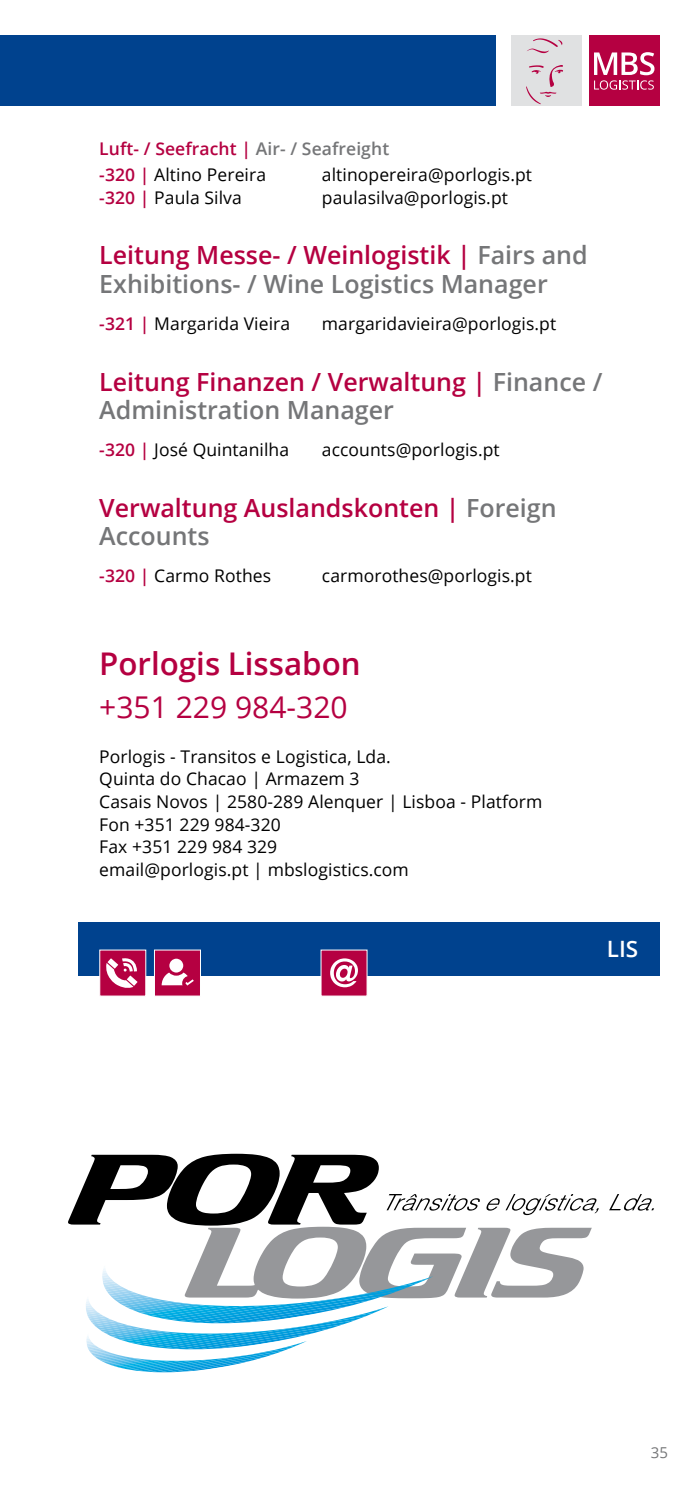
<style>
.page{position:relative;width:695px;height:1489px;background:#fff}
.page>*{position:absolute;margin:0;border:0;box-sizing:border-box;transform-origin:0 0}
.t1{font:600 31.25px "Open Sans";color:#b50041}
.t2{font:30px "Open Sans";color:#b50041}
.t3{font:600 25px/28.8px "Open Sans";color:#757678}
.t4{font:600 25px/28.8px "Open Sans";color:#b50041}
.t5{font:600 22.5px "Open Sans";color:#fff}
.t6{font:17.5px/22.5px "Open Sans";letter-spacing:.005em;color:#000}
.t7{font:600 17.5px/26px "Open Sans";letter-spacing:.005em;color:#b50041}
.t8{font:15px "Open Sans";color:#757678}
.s1{color:#757678}
.s2{font-weight:400;color:#000}
.s3{font-weight:600;color:#b50041}
.s4{color:#b50041}
</style>
<div class="page">
<div style="left:0;top:35px;width:496px;height:71px;background:#00428e"></div>
<div style="left:588px;top:35px;width:71px;height:71px;background:#b50041"></div>
<svg style="left:594px;top:52px;width:60px;height:38px"></svg>
<div style="left:510px;top:35px;width:71px;height:71px;background:#e0e1e2"></div>
<svg style="left:526px;top:65px;width:37px;height:39px"></svg>
<svg style="left:527px;top:38px;width:35px;height:15px"></svg>
<svg style="left:609px;top:1194px;width:45px;height:16px"></svg>
<svg style="left:68px;top:1153px;width:531px;height:219px"></svg>
<div style="left:78px;top:921px;width:581px;height:54px;background:#00428e"></div>
<div style="left:154px;top:949px;width:47px;height:47px;background:#b50041;border:1px solid #fff"></div>
<div style="left:168px;top:957px;width:17px;height:17px;background:#fff;border-radius:50%"></div>
<div style="left:166px;top:955px;width:20px;height:20px;border:3px solid #b50041;border-radius:50%"></div>
<svg style="left:162px;top:970px;width:32px;height:16px"></svg>
<div style="left:320px;top:949px;width:47px;height:47px;background:#b50041"></div>
<svg style="left:330px;top:958px;width:28px;height:29px"></svg>
<div style="left:99px;top:949px;width:47px;height:47px;background:#b50041"></div>
<svg style="left:106px;top:958px;width:32px;height:30px"></svg>
<p class="t7" style="left:99px;top:135px;width:291px">Luft- / Seefracht | <span class="s1">Air- / Seafreight </span>-320 | <span class="s2">Altino Pereira</span></p>
<p class="t6" style="left:322px;top:163px;width:212px">altinopereira@porlogis.pt</p>
<p class="t6" style="left:99px;top:186px;width:144px"><span class="s3">-320 |</span> Paula Silva</p>
<p class="t6" style="left:322px;top:186px;width:187px">paulasilva@porlogis.pt</p>
<h3 class="t3" style="left:99px;top:240px;width:490px"><span class="s4">Leitung Messe- / Weinlogistik |</span> Fairs and<br>Exhibitions- / Wine Logistics Manager</h3>
<p class="t6" style="left:99px;top:312px;width:192px"><span class="s3">-321 |</span> Margarida Vieira</p>
<p class="t6" style="left:322px;top:312px;width:236px">margaridavieira@porlogis.pt</p>
<h3 class="t3" style="left:99px;top:366px;width:504px"><span class="s4">Leitung Finanzen / Verwaltung |</span> Finance /<br>Administration Manager</h3>
<p class="t6" style="left:99px;top:438px;width:191px"><span class="s3">-320 |</span> José Quintanilha</p>
<p class="t6" style="left:322px;top:438px;width:179px">accounts@porlogis.pt</p>
<h3 class="t4" style="left:99px;top:492px;width:459px">Verwaltung Auslandskonten | <span class="s1">Foreign<br>Accounts</span></h3>
<p class="t6" style="left:99px;top:564px;width:173px"><span class="s3">-320 |</span> Carmo Rothes</p>
<p class="t6" style="left:322px;top:564px;width:211px">carmorothes@porlogis.pt</p>
<h1 class="t1" style="left:99px;top:642px;width:263px">Porlogis Lissabon</h1>
<h2 class="t2" style="left:99px;top:686px;width:250px">+351 229 984-320</h2>
<p class="t6" style="left:99px;top:745px;width:444px">Porlogis - Transitos e Logistica, Lda.<br>Quinta do Chacao | Armazem 3<br>Casais Novos | 2580-289 Alenquer | Lisboa - Platform<br>Fon +351 229 984-320<br>Fax +351 229 984 329<br>email@porlogis.pt | mbslogistics.com</p>
<p class="t5" style="left:606px;top:933px;width:33px">LIS</p>
<p class="t8" style="left:650px;top:1441px;width:19px">35</p>
</div>
